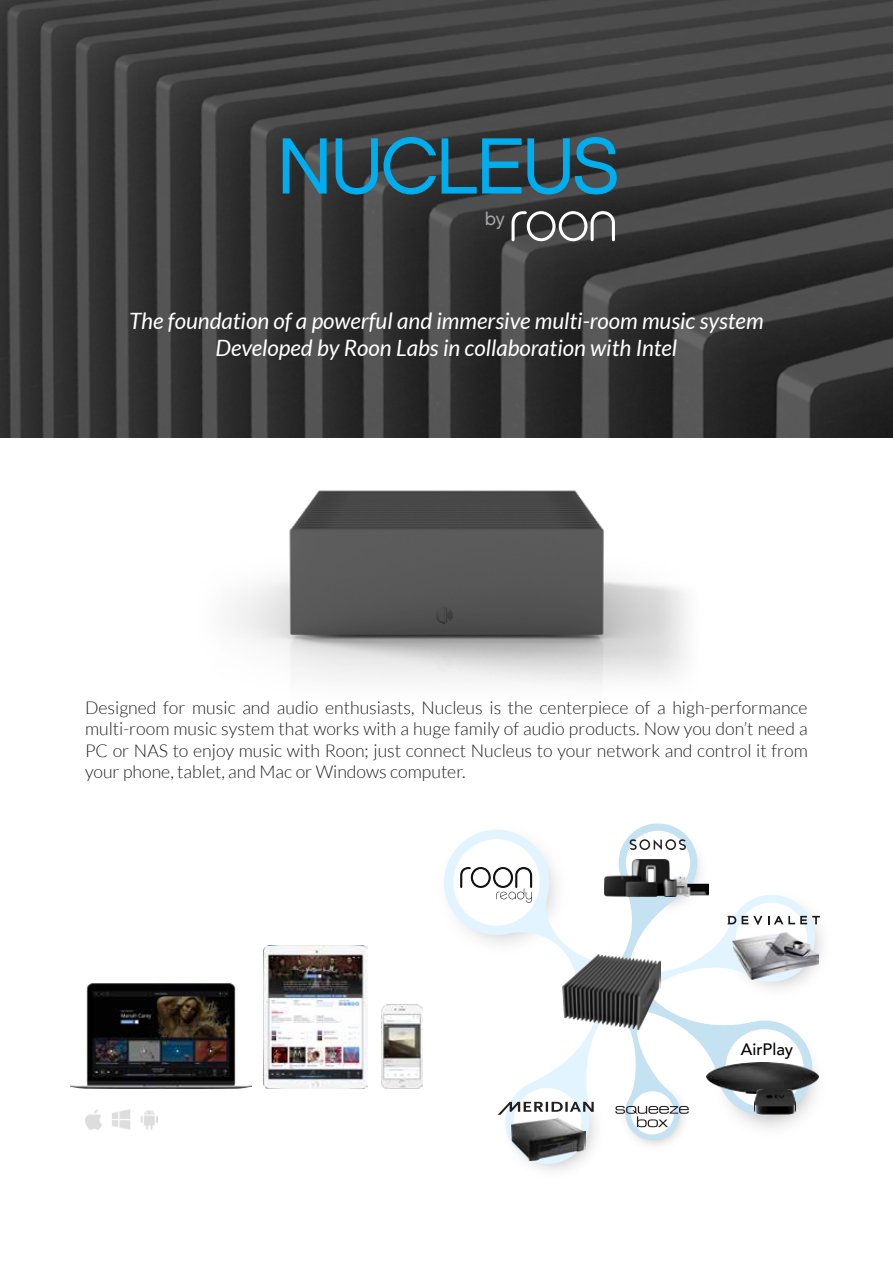
<style>
.page{position:relative;width:893px;height:1263px;background:#fff}
.page>*{position:absolute;margin:0;border:0;box-sizing:border-box;transform-origin:0 0}
.t1{font:79.5px "Chalet London Nineteen Eighty";letter-spacing:-.04em;color:#00aeef}
.t2{font:italic 22.5px/27px "Lato";color:#fff;text-align:center}
.t3{font:18px "Chalet London Nineteen Sixty";color:#a7a9ac}
.t4{font:300 17.7px/21.3px "Lato";color:#231f20;text-align:justify}
.t5{font:500 16.5px "Avenir";color:#000}
</style>
<div class="page">
<img style="left:0;top:0;width:893px;height:438px">
<img style="left:229px;top:490px;width:458px;height:194px">
<div style="left:501px;top:1075px;width:105px;height:106px;background:#fbfbfb;border-radius:50%"></div>
<svg style="left:444px;top:823px;width:377px;height:343px"></svg>
<img style="left:562px;top:954px;width:99px;height:76px">
<img style="left:732px;top:933px;width:86px;height:47px">
<img style="left:604px;top:859px;width:104px;height:38px">
<img style="left:707px;top:1062px;width:111px;height:32px">
<img style="left:755px;top:1089px;width:41px;height:26px">
<img style="left:512px;top:1118px;width:74px;height:43px">
<img style="left:70px;top:983px;width:182px;height:105px">
<img style="left:381px;top:1005px;width:41px;height:83px">
<img style="left:264px;top:945px;width:103px;height:143px">
<img style="left:85px;top:1109px;width:72px;height:21px">
<svg style="left:511px;top:211px;width:104px;height:30px"></svg>
<h1 class="t1" style="left:276px;top:117px;width:345px">NUCLEUS</h1>
<p class="t3" style="left:485px;top:207px;width:22px">by</p>
<p class="t2" style="left:129px;top:307px;width:636px">The foundation of a powerful and immersive multi-room music system<br>Developed by Roon Labs in collaboration with Intel</p>
<p class="t4" style="left:85px;top:697px;width:724px">Designed for music and audio enthusiasts, Nucleus is the centerpiece of a high-performance multi-room music system that works with a huge family of audio products. Now you don’t need a PC or NAS to enjoy music with Roon; just connect Nucleus to your network and control it from your phone, tablet, and Mac or Windows computer.</p>
<p class="t5" style="left:741px;top:1035px;width:54px">AirPlay</p>
</div>
